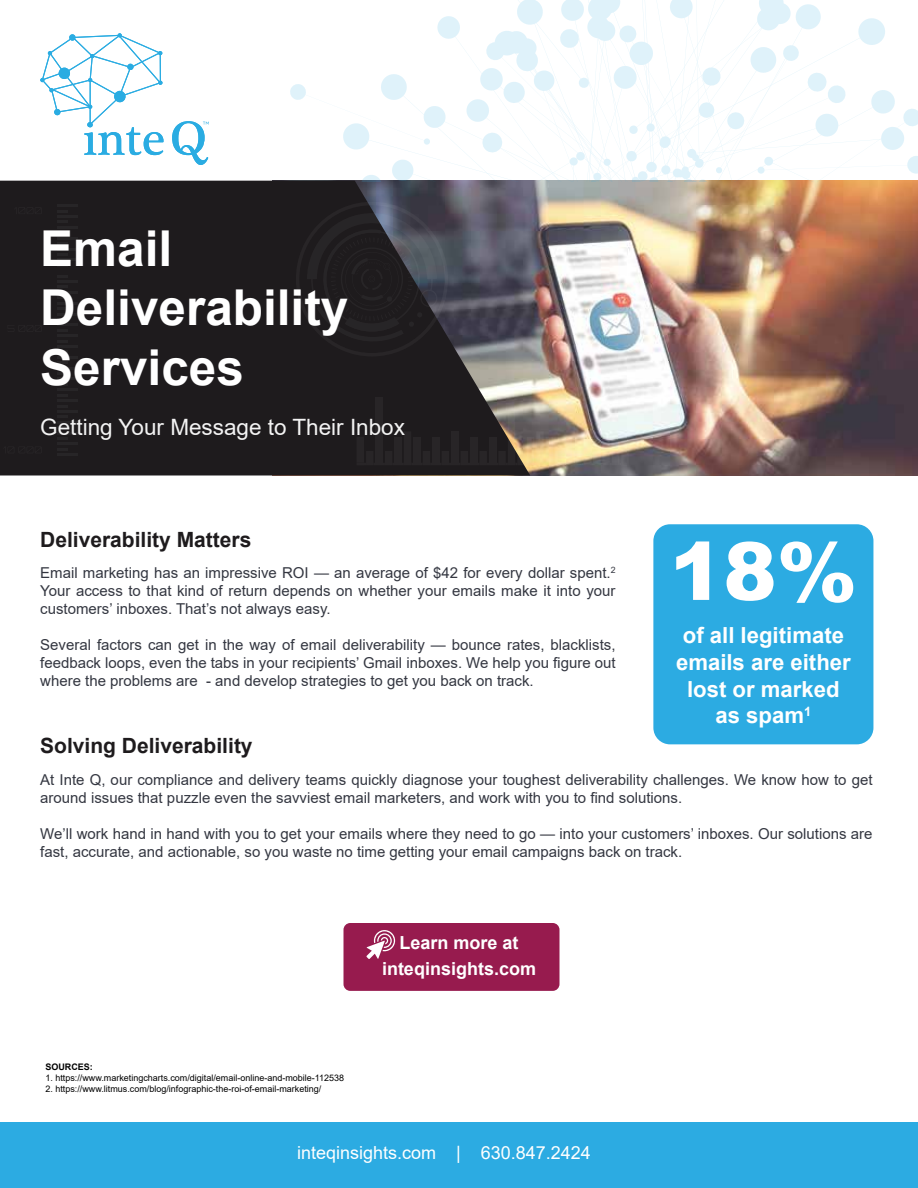
<style>
.page{position:relative;width:918px;height:1188px;background:#fff}
.page>*{position:absolute;margin:0;border:0;box-sizing:border-box;transform-origin:0 0}
.t1{font:900 80.25px "Arial";color:#fff}
.t2{font:700 49.5px/59.4px "Arial";color:#fff}
.t3{font:22.5px "Arial";color:#f3f3f3}
.t4{font:700 22.2px/26.5px "Arial";color:#fff;text-align:center}
.t5{font:700 21px "Arial";color:#1e1b1d}
.t6{font:18px "Arial";color:#fff}
.t7{font:700 18px/25.5px "Arial";color:#fff;text-align:center}
.t8{font:15px/18px "Arial";color:#343741;text-align:justify}
.t9{font:9px "Arial";color:#000}
.t10{font:700 9px "Arial";color:#000}
</style>
<div class="page">
<img style="left:273px;top:182px;width:645px;height:294px">
<svg style="left:0;top:181px;width:530px;height:294px;background:#282629"></svg>
<div style="left:0;top:1122px;width:918px;height:66px;background:#2cabe2"></div>
<hr style="left:57px;top:302px;width:21px;height:2px;background:#f2f2f2">
<hr style="left:57px;top:291px;width:21px;height:2px;background:#f2f2f2">
<hr style="left:57px;top:280px;width:21px;height:3px;background:#f2f2f2">
<hr style="left:57px;top:259px;width:21px;height:2px;background:#f2f2f2">
<hr style="left:57px;top:248px;width:21px;height:2px;background:#f2f2f2">
<hr style="left:57px;top:237px;width:21px;height:2px;background:#f2f2f2">
<hr style="left:57px;top:226px;width:21px;height:2px;background:#f2f2f2">
<hr style="left:57px;top:216px;width:21px;height:2px;background:#f2f2f2">
<hr style="left:57px;top:205px;width:21px;height:2px;background:#f2f2f2">
<svg style="left:57px;top:308px;width:10px;height:2px"></svg>
<svg style="left:57px;top:297px;width:10px;height:2px"></svg>
<svg style="left:57px;top:286px;width:10px;height:2px"></svg>
<svg style="left:57px;top:275px;width:10px;height:2px"></svg>
<svg style="left:57px;top:264px;width:10px;height:2px"></svg>
<svg style="left:57px;top:253px;width:10px;height:2px"></svg>
<svg style="left:57px;top:243px;width:10px;height:2px"></svg>
<svg style="left:57px;top:232px;width:10px;height:2px"></svg>
<svg style="left:57px;top:221px;width:10px;height:2px"></svg>
<svg style="left:57px;top:210px;width:10px;height:2px"></svg>
<hr style="left:57px;top:410px;width:21px;height:2px;background:#f2f2f2">
<hr style="left:57px;top:400px;width:21px;height:2px;background:#f2f2f2">
<hr style="left:57px;top:389px;width:21px;height:2px;background:#f2f2f2">
<hr style="left:57px;top:378px;width:21px;height:2px;background:#f2f2f2">
<hr style="left:57px;top:367px;width:21px;height:2px;background:#f2f2f2">
<hr style="left:57px;top:356px;width:21px;height:2px;background:#f2f2f2">
<hr style="left:57px;top:345px;width:21px;height:3px;background:#f2f2f2">
<hr style="left:57px;top:335px;width:21px;height:2px;background:#f2f2f2">
<hr style="left:57px;top:324px;width:21px;height:2px;background:#f2f2f2">
<hr style="left:57px;top:313px;width:21px;height:2px;background:#f2f2f2">
<svg style="left:57px;top:416px;width:10px;height:2px"></svg>
<svg style="left:57px;top:405px;width:10px;height:2px"></svg>
<svg style="left:57px;top:394px;width:10px;height:2px"></svg>
<svg style="left:57px;top:383px;width:10px;height:2px"></svg>
<hr style="left:57px;top:454px;width:21px;height:2px;background:#f2f2f2">
<hr style="left:57px;top:443px;width:21px;height:2px;background:#f2f2f2">
<hr style="left:57px;top:432px;width:21px;height:2px;background:#f2f2f2">
<hr style="left:57px;top:421px;width:21px;height:2px;background:#f2f2f2">
<svg style="left:57px;top:448px;width:10px;height:2px"></svg>
<svg style="left:57px;top:437px;width:10px;height:3px"></svg>
<svg style="left:57px;top:427px;width:10px;height:2px"></svg>
<svg style="left:57px;top:373px;width:10px;height:2px"></svg>
<svg style="left:57px;top:362px;width:10px;height:2px"></svg>
<svg style="left:57px;top:351px;width:10px;height:2px"></svg>
<svg style="left:57px;top:340px;width:10px;height:2px"></svg>
<svg style="left:57px;top:329px;width:10px;height:2px"></svg>
<svg style="left:57px;top:318px;width:10px;height:2px"></svg>
<svg style="left:14px;top:207px;width:28px;height:7px"></svg>
<svg style="left:3px;top:446px;width:39px;height:7px"></svg>
<svg style="left:7px;top:325px;width:35px;height:7px"></svg>
<div style="left:375px;top:397px;width:8px;height:66px;background:#282527"></div>
<svg style="left:357px;top:410px;width:272px;height:55px;background:#645c52"></svg>
<svg style="left:296px;top:202px;width:152px;height:155px;background:#2a292d"></svg>
<div style="left:653px;top:524px;width:220px;height:220px;background:#2cabe2;border-radius:17px"></div>
<svg style="left:289px;top:0;width:629px;height:182px"></svg>
<svg style="left:40px;top:33px;width:124px;height:122px"></svg>
<svg style="left:172px;top:121px;width:37px;height:44px"></svg>
<div style="left:344px;top:923px;width:216px;height:68px;background:#971b4e;border-radius:7px"></div>
<svg style="left:366px;top:930px;width:29px;height:29px"></svg>
<h2 class="t2" style="left:40px;top:220px;width:310px">Email<br>Deliverability<br>Services</h2>
<h3 class="t3" style="left:40px;top:412px;width:366px">Getting Your Message to Their Inbox</h3>
<h3 class="t5" style="left:40px;top:525px;width:213px">Deliverability Matters</h3>
<p class="t8" style="left:40px;top:563px;width:577px">Email marketing has an impressive ROI — an average of $42 for every dollar spent.<sup>2<br></sup>Your access to that kind of return depends on whether your emails make it into your customers’ inboxes. That’s not always easy.</p>
<p class="t8" style="left:40px;top:635px;width:577px">Several factors can get in the way of email deliverability — bounce rates, blacklists, feedback loops, even the tabs in your recipients’ Gmail inboxes. We help you figure out where the problems are - and develop strategies to get you back on track.</p>
<h1 class="t1" style="left:670px;top:513px;width:189px">18%</h1>
<h3 class="t4" style="left:676px;top:623px;width:176px">of all legitimate emails are either lost or marked as spam<sup>1</sup></h3>
<h3 class="t5" style="left:40px;top:731px;width:214px">Solving Deliverability</h3>
<p class="t8" style="left:40px;top:771px;width:834px">At Inte Q, our compliance and delivery teams quickly diagnose your toughest deliverability challenges. We know how to get around issues that puzzle even the savviest email marketers, and work with you to find solutions.</p>
<p class="t8" style="left:40px;top:825px;width:834px">We’ll work hand in hand with you to get your emails where they need to go — into your customers’ inboxes. Our solutions are fast, accurate, and actionable, so you waste no time getting your email campaigns back on track.</p>
<p class="t10" style="left:45px;top:1061px;width:49px">SOURCES:</p>
<p class="t9" style="left:45px;top:1071px;width:300px">1. https://www.marketingcharts.com/digital/email-online-and-mobile-112538</p>
<p class="t9" style="left:45px;top:1082px;width:278px">2. https://www.litmus.com/blog/infographic-the-roi-of-email-marketing/</p>
<p class="t7" style="left:382px;top:931px;width:156px">Learn more at inteqinsights.com</p>
<p class="t6" style="left:297px;top:1140px;width:295px">inteqinsights.com | 630.847.2424</p>
</div>
